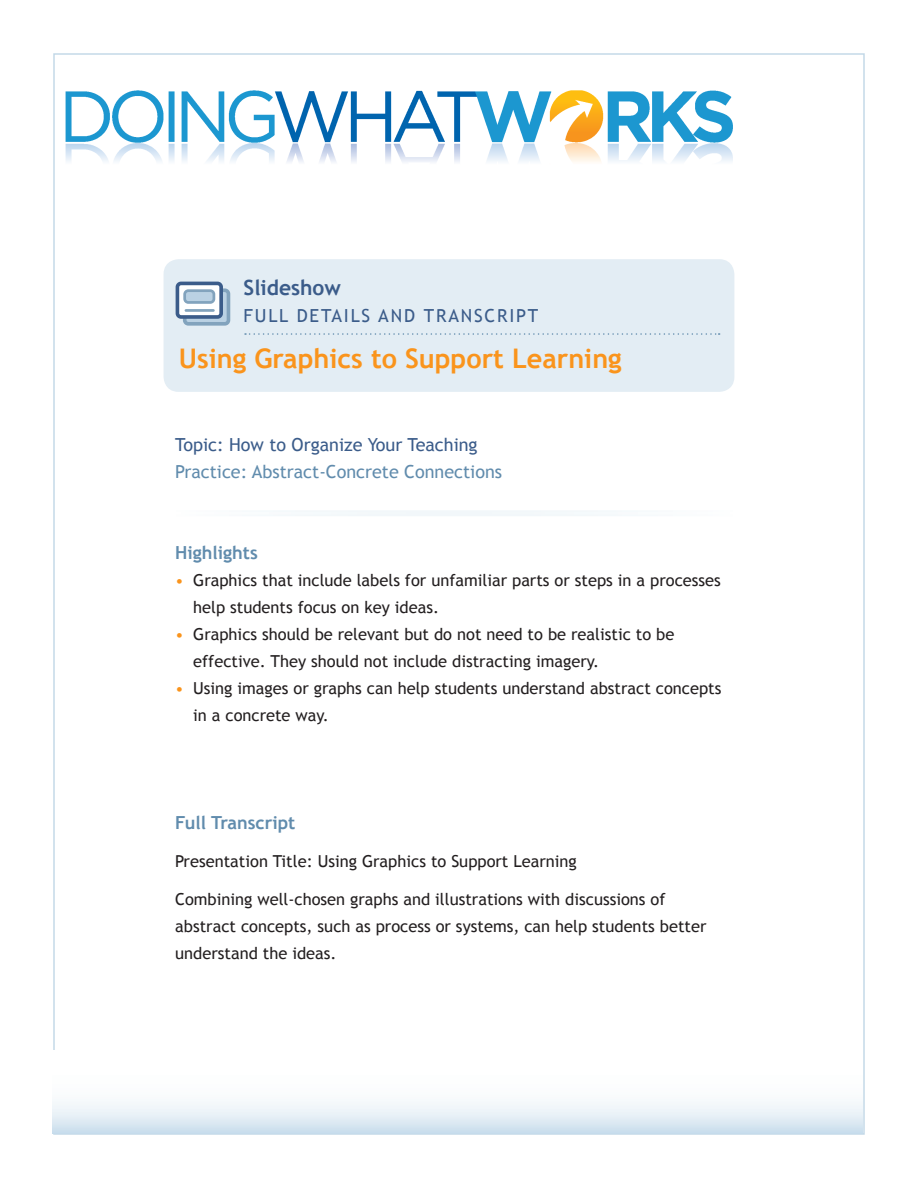
<style>
.page{position:relative;width:918px;height:1188px;background:#fff}
.page>*{position:absolute;margin:0;border:0;box-sizing:border-box;transform-origin:0 0}
.t1{font:700 27px "Trebuchet MS";color:#fa941c}
.t2{font:700 21px "Trebuchet MS";color:#3b5c8a}
.t3{font:18px "Trebuchet MS";color:#618cad}
.t4{font:18px "Trebuchet MS";color:#3b5c8a}
.t5{font:18px "Trebuchet MS";letter-spacing:.1em;color:#3b5c8a}
.t6{font:700 18px "Trebuchet MS";color:#618cad}
.t7{font:16.5px/27px "Trebuchet MS";color:#231f20}
.s1{color:#fa941c}
</style>
<div class="page">
<div style="left:164px;top:259px;width:570px;height:133px;background:#e3edf4;border-radius:15px"></div>
<svg style="left:245px;top:333px;width:475px;height:2px"></svg>
<div style="left:185px;top:290px;width:43px;height:34px;background:#bad1e3;border-radius:4px"></div>
<div style="left:183px;top:288px;width:47px;height:38px;border:4px solid #82a3bd;border-radius:4px"></div>
<div style="left:177px;top:283px;width:44px;height:34px;background:#fff;border-radius:4px"></div>
<div style="left:176px;top:282px;width:47px;height:37px;border:4px solid #3b5c8a;border-radius:4px"></div>
<svg style="left:183px;top:289px;width:33px;height:23px"></svg>
<svg style="left:53px;top:1102px;width:810px;height:32px"></svg>
<div style="left:171px;top:510px;width:564px;height:6px;border:2px solid #fff"></div>
<img style="left:65px;top:90px;width:668px;height:72px">
<p class="t2" style="left:244px;top:274px;width:99px">Slideshow</p>
<p class="t5" style="left:244px;top:305px;width:296px">Full Details and Transcript</p>
<p class="t1" style="left:179px;top:341px;width:445px">Using Graphics to Support Learning</p>
<p class="t4" style="left:175px;top:434px;width:304px">Topic: How to Organize Your Teaching</p>
<p class="t3" style="left:175px;top:461px;width:328px">Practice: Abstract-Concrete Connections</p>
<p class="t6" style="left:175px;top:542px;width:84px">Highlights</p>
<p class="t7" style="left:193px;top:567px;width:529px;text-indent:-18px"><span class="s1">•</span> Graphics that include labels for unfamiliar parts or steps in a processes help students focus on key ideas.</p>
<p class="t7" style="left:193px;top:621px;width:483px;text-indent:-18px"><span class="s1">•</span> Graphics should be relevant but do not need to be realistic to be effective. They should not include distracting imagery.</p>
<p class="t7" style="left:193px;top:675px;width:530px;text-indent:-18px"><span class="s1">•</span> Using images or graphs can help students understand abstract concepts in a concrete way.</p>
<p class="t6" style="left:175px;top:812px;width:122px">Full Transcript</p>
<p class="t7" style="left:175px;top:848px;width:403px">Presentation Title: Using Graphics to Support Learning</p>
<p class="t7" style="left:175px;top:886px;width:533px">Combining well-chosen graphs and illustrations with discussions of abstract concepts, such as process or systems, can help students better understand the ideas.</p>
</div>
